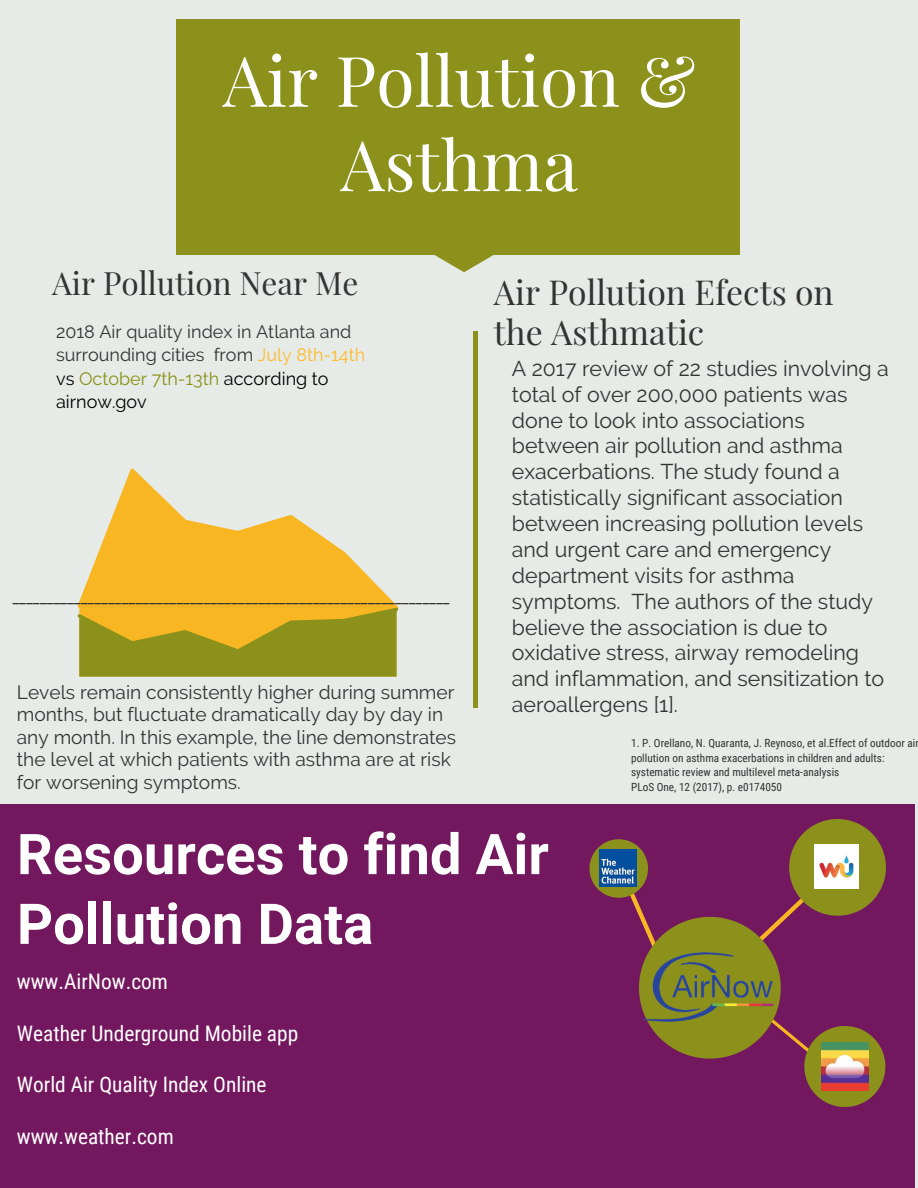
<style>
.page{position:relative;width:918px;height:1188px;background:#e6ebe7}
.page>*{position:absolute;margin:0;border:0;box-sizing:border-box;transform-origin:0 0}
.t1{font:69.75px/84.3px "Playfair Display";color:#fff;text-align:center}
.t2{font:700 56.25px/69.8px "Roboto";color:#fff}
.t3{font:33.75px/40.5px "Playfair Display";color:#333}
.t4{font:31.5px "Playfair Display";color:#333}
.t5{font:21.3px/25.8px "Raleway";color:#333}
.t6{font:21.3px "Roboto Condensed";color:#fff}
.t7{font:19.2px/22.5px "Raleway";color:#333}
.t8{font:18px/23.7px "Raleway";color:#333}
.t9{font:16.8px "Roboto Condensed";color:#333}
.t10{font:11.25px/14.7px "Roboto Condensed";color:#333}
.s1{color:#ffba2e}
.s2{color:#000}
.s3{color:#8b911a}
</style>
<div class="page">
<div style="left:0;top:804px;width:915px;height:384px;background:#73185e"></div>
<svg style="left:78px;top:468px;width:318px;height:137px"></svg>
<svg style="left:77px;top:605px;width:322px;height:72px;background:#af9e20"></svg>
<div style="left:177px;top:19px;width:563px;height:235px;background:#8b911a"></div>
<svg style="left:589px;top:819px;width:297px;height:288px"></svg>
<hr style="left:474px;top:331px;width:4px;height:377px;background:#8b911a">
<svg style="left:434px;top:254px;width:60px;height:18px"></svg>
<img style="left:640px;top:918px;width:139px;height:138px">
<img style="left:814px;top:845px;width:44px;height:44px">
<img style="left:821px;top:1043px;width:47px;height:47px">
<img style="left:600px;top:849px;width:37px;height:37px">
<h1 class="t1" style="left:223px;top:33px;width:474px">Air Pollution &amp;<br>Asthma</h1>
<h3 class="t4" style="left:52px;top:258px;width:308px">Air Pollution Near Me</h3>
<p class="t8" style="left:56px;top:319px;width:311px">2018 Air quality index in Atlanta and surrounding cities from <span class="s1">July 8th-14th </span><span class="s2">vs</span> <span class="s3">October 7th-13th</span> <span class="s2">according to airnow.gov</span></p>
<p class="t9" style="left:12px;top:585px;width:439px">________________________________________________________________</p>
<p class="t7" style="left:17px;top:681px;width:441px">Levels remain consistently higher during summer months, but fluctuate dramatically day by day in any month. In this example, the line demonstrates the level at which patients with asthma are at risk for worsening symptoms.</p>
<h3 class="t3" style="left:494px;top:269px;width:341px">Air Pollution Efects on the Asthmatic</h3>
<p class="t5" style="left:512px;top:355px;width:379px">A 2017 review of 22 studies involving a total of over 200,000 patients was done to look into associations between air pollution and asthma exacerbations. The study found a statistically significant association between increasing pollution levels and urgent care and emergency department visits for asthma symptoms. The authors of the study believe the association is due to oxidative stress, airway remodeling and inflammation, and sensitization to aeroallergens [1].</p>
<p class="t10" style="left:631px;top:735px;width:289px">1. P. Orellano, N. Quaranta, J. Reynoso, et al.Effect of outdoor air pollution on asthma exacerbations in children and adults: systematic review and multilevel meta-analysis<br>PLoS One, 12 (2017), p. e0174050</p>
<h2 class="t2" style="left:17px;top:817px;width:534px">Resources to find Air<br>Pollution Data</h2>
<p class="t6" style="left:17px;top:966px;width:153px">www.AirNow.com</p>
<p class="t6" style="left:17px;top:1018px;width:283px">Weather Underground Mobile app</p>
<p class="t6" style="left:17px;top:1070px;width:251px">World Air Quality Index Online</p>
<p class="t6" style="left:17px;top:1122px;width:158px">www.weather.com</p>
</div>
